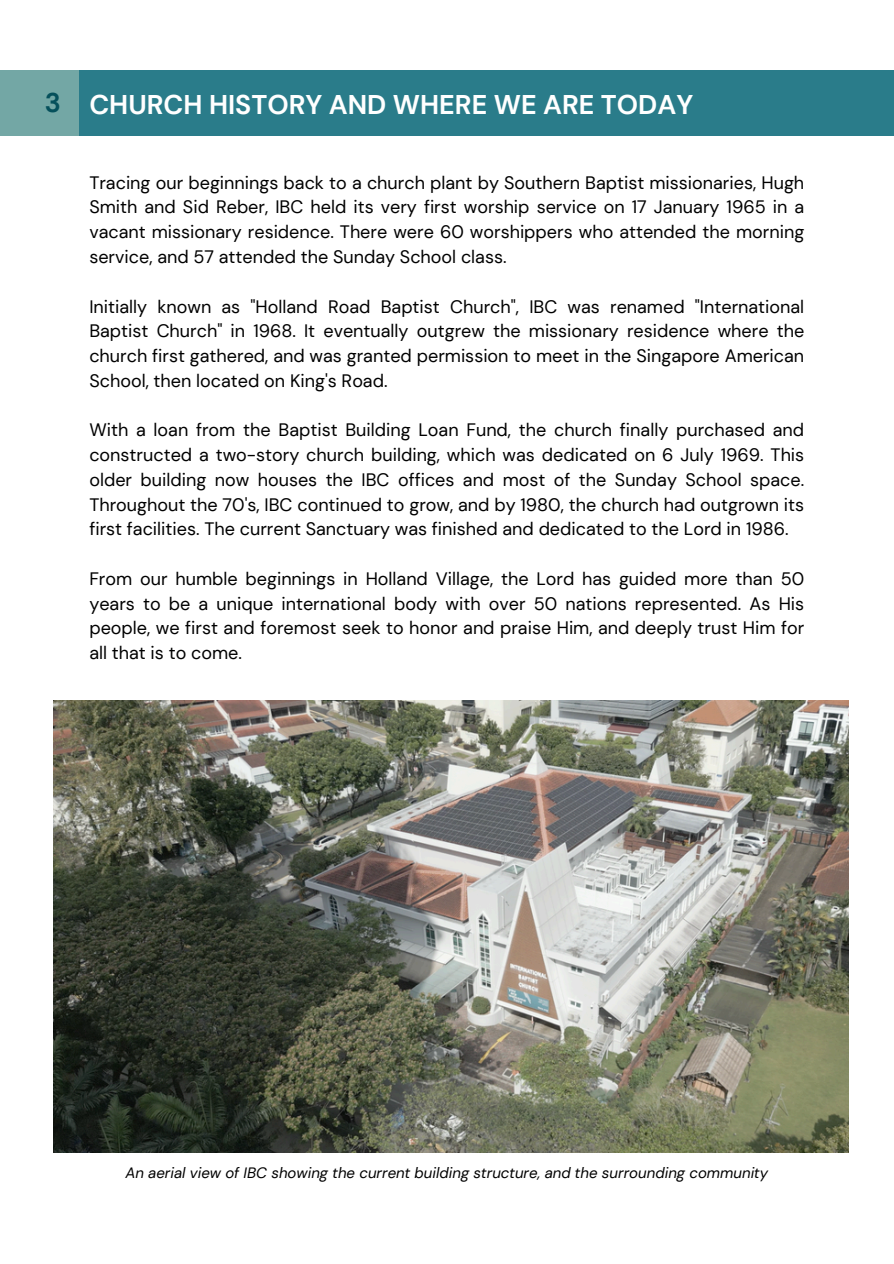
<style>
.page{position:relative;width:894px;height:1264px;background:#fff}
.page>*{position:absolute;margin:0;border:0;box-sizing:border-box;transform-origin:0 0}
.t1{font:700 27px "DM Sans";color:#fff}
.t2{font:700 27px "DM Sans";color:#05505b}
.t3{font:18px/24.8px "DM Sans";color:#000;text-align:justify}
.t4{font:italic 15px "DM Sans";color:#000}
</style>
<div class="page">
<div style="left:0;top:71px;width:893px;height:65px;background:#2a7c8a"></div>
<img style="left:54px;top:700px;width:794px;height:452px">
<div style="left:0;top:71px;width:79px;height:65px;background:#77aaa7"></div>
<p class="t2" style="left:45px;top:85px;width:18px">3</p>
<h2 class="t1" style="left:89px;top:87px;width:605px">CHURCH HISTORY AND WHERE WE ARE TODAY</h2>
<p class="t3" style="left:89px;top:170px;width:716px">Tracing our beginnings back to a church plant by Southern Baptist missionaries, Hugh Smith and Sid Reber, IBC held its very first worship service on 17 January 1965 in a vacant missionary residence. There were 60 worshippers who attended the morning service, and 57 attended the Sunday School class.</p>
<h1 class="t3" style="left:89px;top:294px;width:716px">Initially known as "Holland Road Baptist Church", IBC was renamed "International Baptist Church" in 1968. It eventually outgrew the missionary residence where the church first gathered, and was granted permission to meet in the Singapore American School, then located on King's Road.</h1>
<h2 class="t3" style="left:89px;top:418px;width:716px">With a loan from the Baptist Building Loan Fund, the church finally purchased and constructed a two-story church building, which was dedicated on 6 July 1969. This older building now houses the IBC offices and most of the Sunday School space.<br>Throughout the 70's, IBC continued to grow, and by 1980, the church had outgrown its first facilities. The current Sanctuary was finished and dedicated to the Lord in 1986.</h2>
<h2 class="t3" style="left:89px;top:566px;width:716px">From our humble beginnings in Holland Village, the Lord has guided more than 50 years to be a unique international body with over 50 nations represented. As His people, we first and foremost seek to honor and praise Him, and deeply trust Him for all that is to come.</h2>
<p class="t4" style="left:125px;top:1162px;width:644px">An aerial view of IBC showing the current building structure, and the surrounding community</p>
</div>
